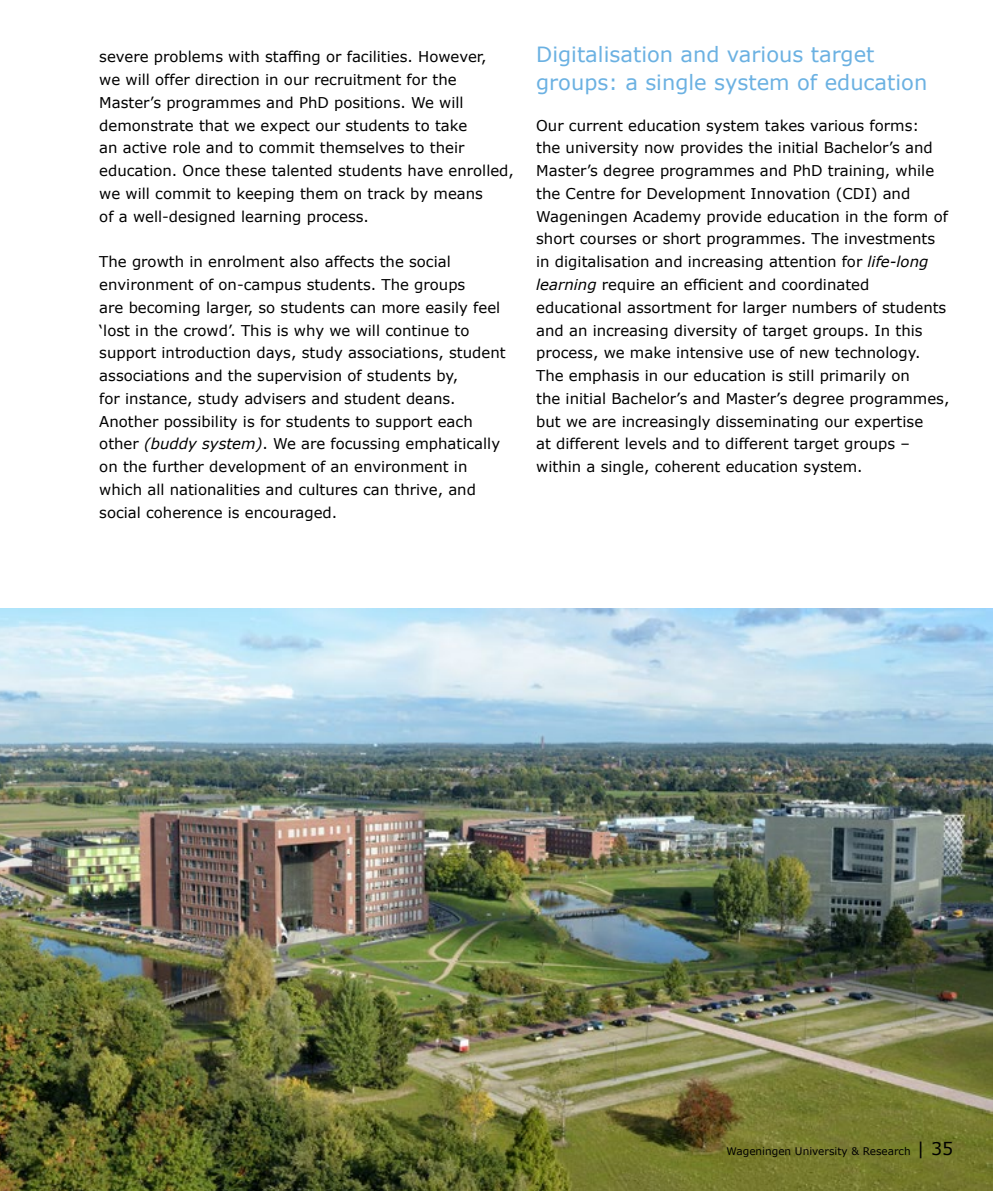
<style>
.page{position:relative;width:993px;height:1191px;background:#fff}
.page>*{position:absolute;margin:0;border:0;box-sizing:border-box;transform-origin:0 0}
.t1{font:21px/28px "Verdana";color:#6bb1e2}
.t2{font:14.88px/22.8px "Verdana";color:#000}
.t3{font:10.5px "Verdana";color:#000}
.s1{font-style:italic}
.s2{font-size:17.5px}
</style>
<div class="page">
<img style="left:0;top:608px;width:992px;height:583px">
<p class="t2" style="left:99px;top:45px;width:416px">severe problems with staffing or facilities. However,<br>we will offer direction in our recruitment for the Master’s programmes and PhD positions. We will demonstrate that we expect our students to take<br>an active role and to commit themselves to their education. Once these talented students have enrolled, we will commit to keeping them on track by means<br>of a well-designed learning process.</p>
<p class="t2" style="left:99px;top:250px;width:408px">The growth in enrolment also affects the social environment of on-campus students. The groups<br>are becoming larger, so students can more easily feel ‘lost in the crowd’. This is why we will continue to support introduction days, study associations, student associations and the supervision of students by,<br>for instance, study advisers and student deans.<br>Another possibility is for students to support each other <span class="s1">(buddy system)</span>. We are focussing emphatically on the further development of an environment in which all nationalities and cultures can thrive, and social coherence is encouraged.</p>
<h1 class="t1" style="left:536px;top:41px;width:392px">Digitalisation and various target groups: a single system of education</h1>
<p class="t2" style="left:536px;top:114px;width:414px">Our current education system takes various forms:<br>the university now provides the initial Bachelor’s and Master’s degree programmes and PhD training, while the Centre for Development Innovation (CDI) and Wageningen Academy provide education in the form of short courses or short programmes. The investments in digitalisation and increasing attention for <span class="s1">life-long learning</span> require an efficient and coordinated educational assortment for larger numbers of students and an increasing diversity of target groups. In this process, we make intensive use of new technology.<br>The emphasis in our education is still primarily on<br>the initial Bachelor’s and Master’s degree programmes, but we are increasingly disseminating our expertise<br>at different levels and to different target groups – within a single, coherent education system.</p>
<p class="t3" style="left:726px;top:1143px;width:228px">Wageningen University &amp; Research <span class="s2">| 35</span></p>
</div>
